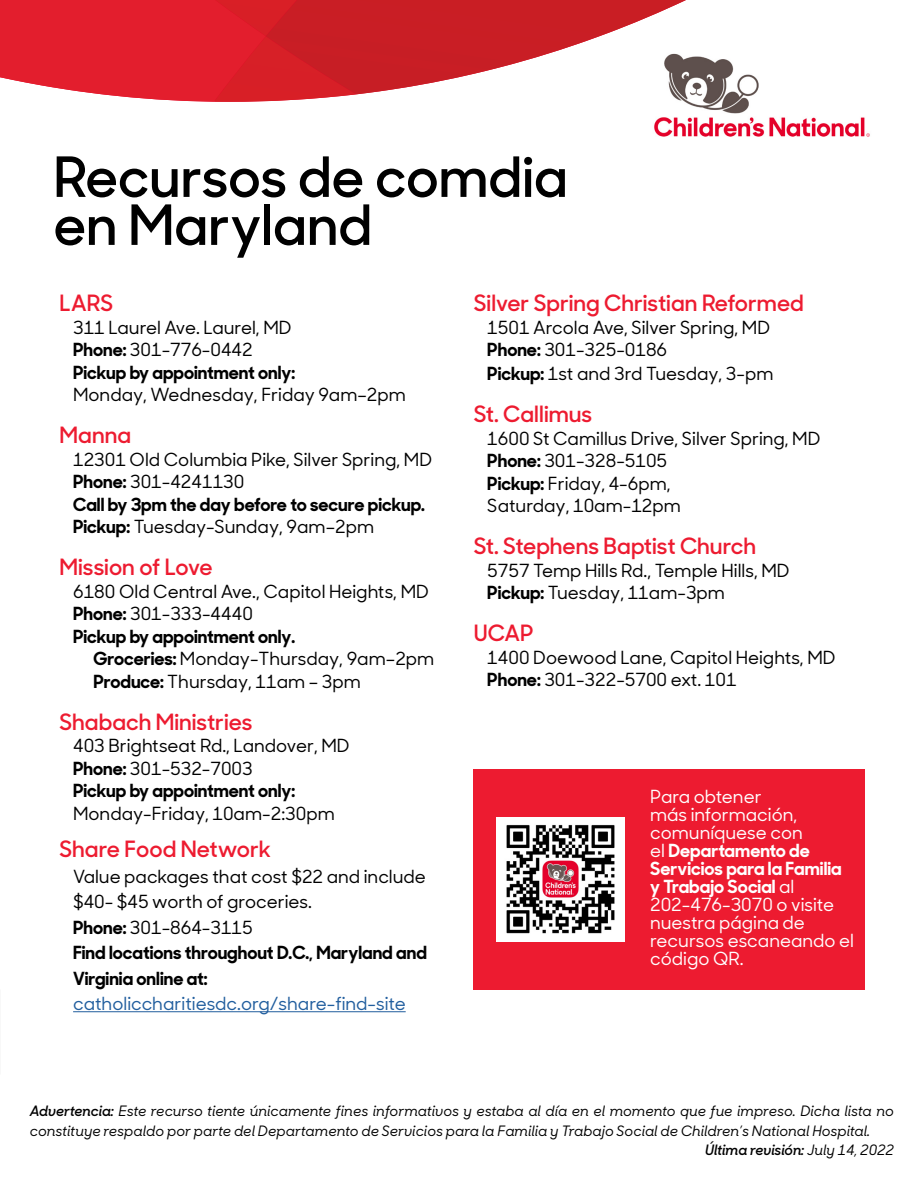
<style>
.page{position:relative;width:918px;height:1188px;background:#fff}
.page>*{position:absolute;margin:0;border:0;box-sizing:border-box;transform-origin:0 0}
.t1{font:600 55.5px/48px "Sharp Sans Display No 1";color:#000}
.t2{font:600 22.5px "Sharp Sans Display No 1";color:#ed1b30}
.t3{font:500 18px "Sharp Sans Display No 1";color:#000}
.t4{font:700 18px "Sharp Sans Display No 1";color:#000}
.t5{font:500 18px/18px "Sharp Sans Display No 1";color:#fff}
.t6{font:500 18px "Sharp Sans Display No 1";color:#215e9e}
.t7{font:italic 500 14.25px "Sharp Sans Display No 1";color:#000}
.t8{font:italic 600 14.25px "Sharp Sans Display No 1";color:#000}
.s1{font-weight:700}
.s2{font-weight:600}
.s3{font-weight:500}
</style>
<div class="page">
<hr style="left:73px;top:1011px;width:333px;height:1px;background:#215e9e">
<svg style="left:0;top:0;width:359px;height:102px;background:#e5313f"></svg>
<div style="left:214px;top:0;width:142px;height:102px;background:#dd1f29"></div>
<img style="left:266px;top:0;width:420px;height:94px">
<img style="left:643px;top:24px;width:227px;height:113px">
<div style="left:474px;top:769px;width:391px;height:221px;background:#ed1b30"></div>
<img style="left:497px;top:818px;width:128px;height:123px">
<p class="t1" style="left:54px;top:149px;width:516px">Recursos de comdia en Maryland</p>
<p class="t2" style="left:60px;top:286px;width:55px">LARS</p>
<p class="t3" style="left:73px;top:314px;width:220px">311 Laurel Ave. Laurel, MD</p>
<p class="t3" style="left:73px;top:337px;width:181px"><span class="s1">Phone:</span> 301-776-0442</p>
<p class="t4" style="left:73px;top:357px;width:224px">Pickup by appointment only:</p>
<p class="t3" style="left:73px;top:382px;width:334px">Monday, Wednesday, Friday 9am–2pm</p>
<p class="t2" style="left:60px;top:418px;width:73px">Manna</p>
<p class="t3" style="left:73px;top:446px;width:360px">12301 Old Columbia Pike, Silver Spring, MD</p>
<p class="t3" style="left:73px;top:469px;width:173px"><span class="s1">Phone:</span> 301-4241130</p>
<p class="t4" style="left:73px;top:489px;width:353px">Call by 3pm the day before to secure pickup.</p>
<p class="t3" style="left:73px;top:514px;width:303px"><span class="s1">Pickup:</span> Tuesday-Sunday, 9am–2pm</p>
<p class="t2" style="left:60px;top:550px;width:154px">Mission of Love</p>
<p class="t3" style="left:73px;top:578px;width:357px">6180 Old Central Ave., Capitol Heights, MD</p>
<p class="t3" style="left:73px;top:601px;width:181px"><span class="s1">Phone:</span> 301-333-4440</p>
<p class="t4" style="left:73px;top:621px;width:224px">Pickup by appointment only.</p>
<p class="t3" style="left:93px;top:646px;width:343px"><span class="s1">Groceries:</span> Monday-Thursday, 9am–2pm</p>
<p class="t3" style="left:93px;top:668px;width:269px"><span class="s1">Produce:</span> Thursday, 11am – 3pm</p>
<p class="t2" style="left:60px;top:704px;width:194px">Shabach Ministries</p>
<p class="t3" style="left:73px;top:733px;width:278px">403 Brightseat Rd., Landover, MD</p>
<p class="t3" style="left:73px;top:755px;width:181px"><span class="s1">Phone:</span> 301-532-7003</p>
<p class="t4" style="left:73px;top:776px;width:224px">Pickup by appointment only:</p>
<p class="t3" style="left:73px;top:800px;width:263px">Monday-Friday, 10am-2:30pm</p>
<p class="t2" style="left:60px;top:832px;width:213px">Share Food Network</p>
<p class="t3" style="left:73px;top:863px;width:354px">Value packages that cost $22 and include</p>
<p class="t3" style="left:73px;top:889px;width:240px">$40- $45 worth of groceries.</p>
<p class="t3" style="left:73px;top:914px;width:181px"><span class="s1">Phone:</span> 301-864-3115</p>
<p class="t4" style="left:73px;top:938px;width:355px">Find locations throughout D.C., Maryland and</p>
<p class="t4" style="left:73px;top:963px;width:136px">Virginia online at:</p>
<p class="t6" style="left:73px;top:991px;width:334px">catholiccharitiesdc.org/share-find-site</p>
<p class="t2" style="left:474px;top:286px;width:332px">Silver Spring Christian Reformed</p>
<p class="t3" style="left:487px;top:314px;width:284px">1501 Arcola Ave, Silver Spring, MD</p>
<p class="t3" style="left:487px;top:337px;width:181px"><span class="s1">Phone:</span> 301-325-0186</p>
<p class="t3" style="left:487px;top:361px;width:288px"><span class="s1">Pickup:</span> 1st and 3rd Tuesday, 3-pm</p>
<p class="t2" style="left:474px;top:397px;width:120px">St. Callimus</p>
<p class="t3" style="left:487px;top:425px;width:335px">1600 St Camillus Drive, Silver Spring, MD</p>
<p class="t3" style="left:487px;top:448px;width:181px"><span class="s1">Phone:</span> 301-328-5105</p>
<p class="t3" style="left:487px;top:470px;width:185px"><span class="s1">Pickup:</span> Friday, 4-6pm,</p>
<p class="t3" style="left:487px;top:493px;width:195px">Saturday, 10am-12pm</p>
<p class="t2" style="left:474px;top:529px;width:284px">St. Stephens Baptist Church</p>
<p class="t3" style="left:487px;top:557px;width:304px">5757 Temp Hills Rd., Temple Hills, MD</p>
<p class="t3" style="left:487px;top:580px;width:239px"><span class="s1">Pickup:</span> Tuesday, 11am-3pm</p>
<p class="t2" style="left:474px;top:616px;width:61px">UCAP</p>
<p class="t3" style="left:487px;top:644px;width:350px">1400 Doewood Lane, Capitol Heights, MD</p>
<p class="t3" style="left:487px;top:667px;width:251px"><span class="s1">Phone:</span> 301-322-5700 ext. 101</p>
<p class="t5" style="left:650px;top:787px;width:205px">Para obtener<br>más información, comuníquese con<br>el <span class="s1">Departamento de<br>Servicios para la Familia y Trabajo Social</span> al<br>202-476-3070 o visite nuestra página de recursos escaneando el código QR.</p>
<p class="t7" style="left:30px;top:1101px;width:866px"><span class="s2">Advertencia:</span> Este recurso tiente únicamente fines informativos y estaba al día en el momento que fue impreso. Dicha lista no</p>
<p class="t7" style="left:30px;top:1120px;width:842px">constituye respaldo por parte del Departamento de Servicios para la Familia y Trabajo Social de Children’s National Hospital.</p>
<p class="t8" style="left:705px;top:1138px;width:190px">Última revisión: <span class="s3">July 14, 2022</span></p>
</div>
